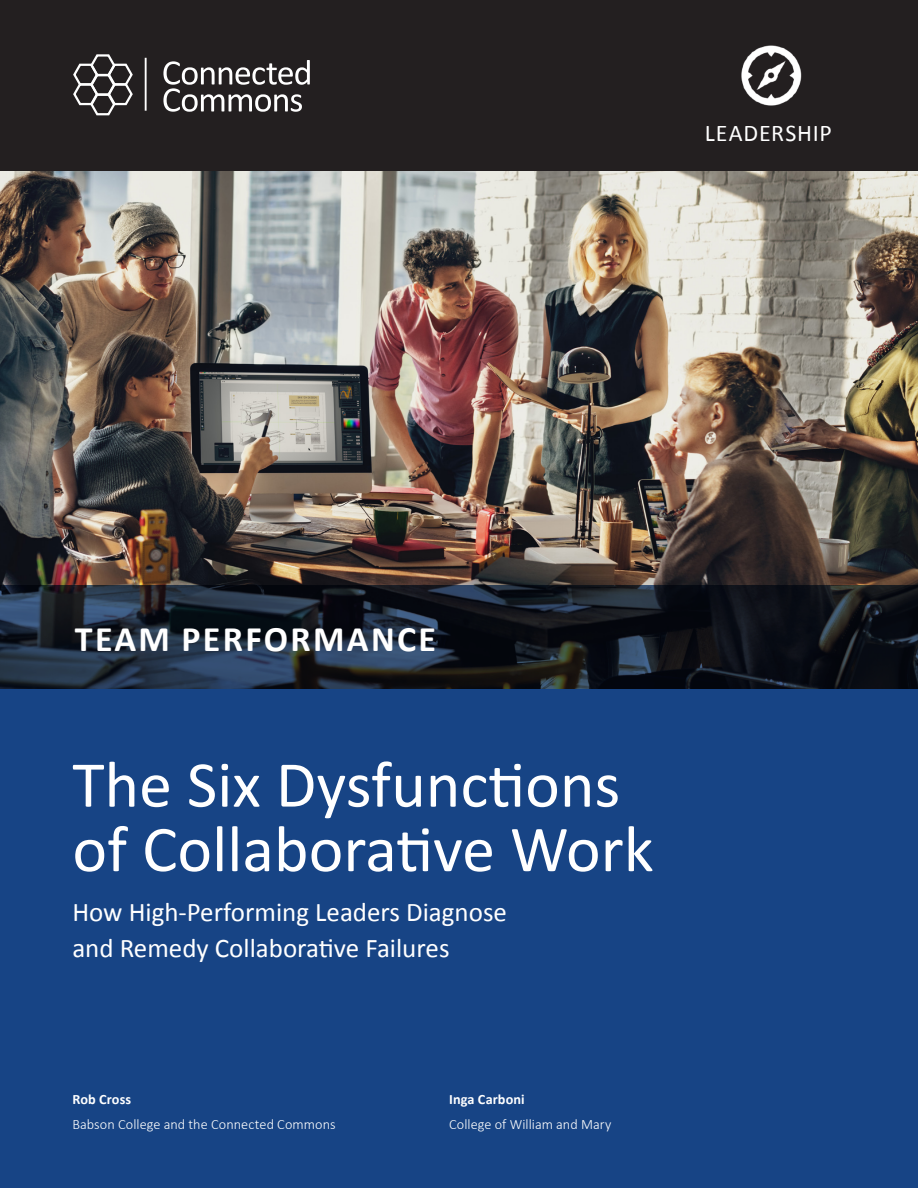
<style>
.page{position:relative;width:918px;height:1188px;background:#fff}
.page>*{position:absolute;margin:0;border:0;box-sizing:border-box;transform-origin:0 0}
.t1{font:66px/64.5px "Calibri";color:#fff}
.t2{font:700 36px "Calibri";letter-spacing:.065em;color:#fff}
.t3{font:27px/36px "Calibri";color:#fff}
.Subhead_C{font:24px "Calibri";letter-spacing:.035em;color:#fff}
.Body_Copy{font:300 14.25px "Calibri";letter-spacing:.005em;color:#fff}
.Body_Copy-2{font:700 14.25px "Calibri";letter-spacing:.01em;color:#fff}
</style>
<div class="page">
<img style="left:0;top:171px;width:918px;height:414px">
<svg style="left:0;top:585px;width:918px;height:104px;background:#171f2b"></svg>
<div style="left:0;top:0;width:918px;height:171px;background:#231f20"></div>
<div style="left:0;top:689px;width:918px;height:499px;background:#174485"></div>
<svg style="left:73px;top:54px;width:60px;height:62px"></svg>
<hr style="left:145px;top:58px;width:2px;height:53px;background:#fff">
<svg style="left:163px;top:60px;width:147px;height:52px"></svg>
<img style="left:741px;top:45px;width:61px;height:61px">
<p class="Subhead_C" style="left:705px;top:118px;width:129px">LEADERSHIP</p>
<p class="t2" style="left:75px;top:616px;width:363px">TEAM PERFORMANCE</p>
<p class="t1" style="left:72px;top:753px;width:583px">The Six Dysfunctions of Collaborative Work</p>
<p class="t3" style="left:72px;top:894px;width:436px">How High-Performing Leaders Diagnose and Remedy Collaborative Failures</p>
<p class="Body_Copy-2" style="left:72px;top:1091px;width:60px">Rob Cross</p>
<p class="Body_Copy" style="left:72px;top:1116px;width:265px">Babson College and the Connected Commons</p>
<p class="Body_Copy-2" style="left:449px;top:1091px;width:77px">Inga Carboni</p>
<p class="Body_Copy" style="left:449px;top:1116px;width:164px">College of William and Mary</p>
</div>
